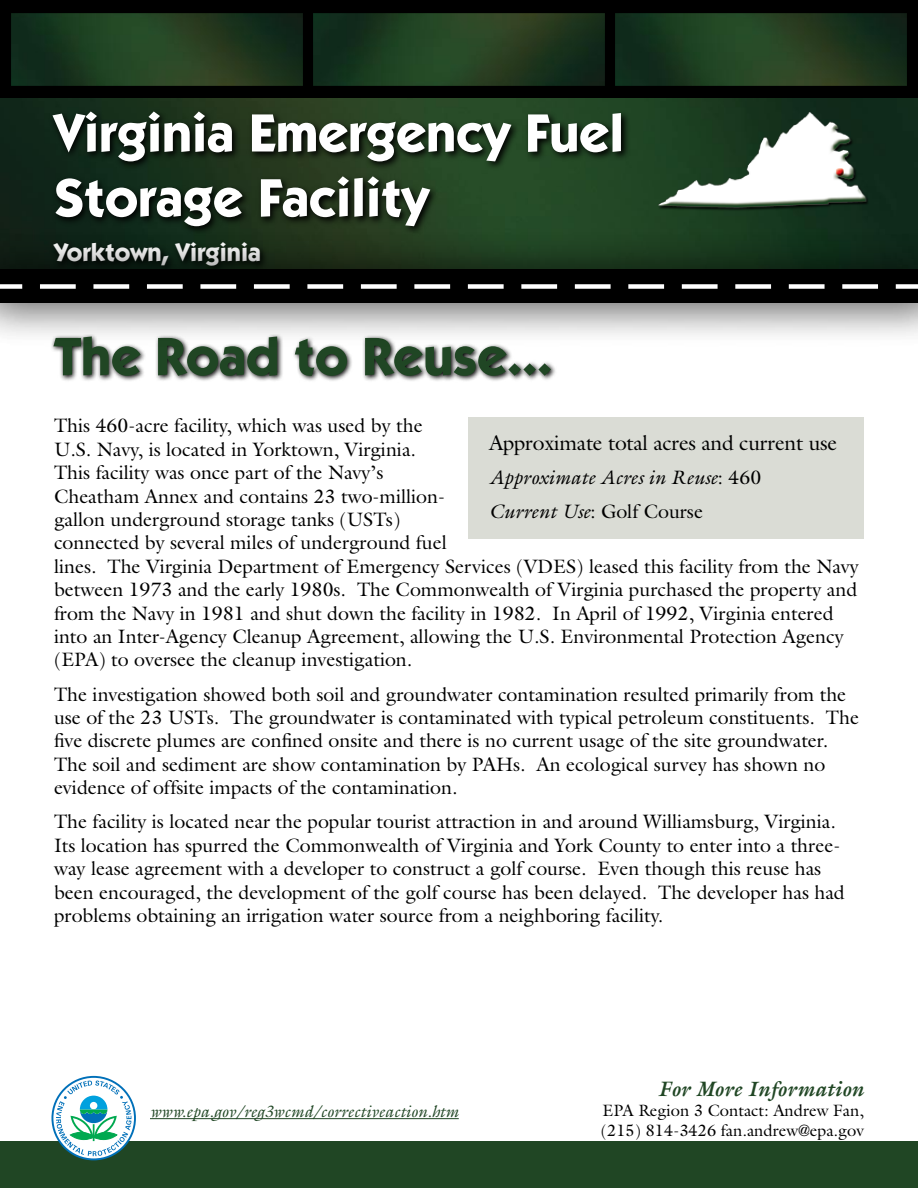
<style>
.page{position:relative;width:918px;height:1188px;background:#fff}
.page>*{position:absolute;margin:0;border:0;box-sizing:border-box;transform-origin:0 0}
.t1{font:700 54px/64.8px "Itc Kabel";color:#fff}
.t2{font:700 54px "Itc Kabel";color:#204624}
.t3{font:700 25.5px "Itc Kabel";color:#fff}
.t4{font:21px "Galliard";letter-spacing:-.01em;color:#000}
.t5{font:italic 700 21px "Galliard";color:#204624}
.t6{font:19.5px/23.4px "Galliard";color:#000}
.t7{font:italic 19.5px/33.9px "Galliard";color:#000}
.t8{font:16.5px/19.8px "Galliard";color:#000}
.t9{font:italic 16.5px "Galliard";color:#204624}
.s1{font-style:normal}
</style>
<div class="page">
<img style="left:0;top:98px;width:918px;height:125px">
<div style="left:0;top:1142px;width:918px;height:46px;background:#204624"></div>
<hr style="left:150px;top:1118px;width:309px;height:1px;background:#204624">
<div style="left:468px;top:417px;width:396px;height:122px;background:#dadcd5"></div>
<svg style="left:52px;top:1077px;width:83px;height:82px"></svg>
<div style="left:51px;top:1076px;width:85px;height:84px;border:2px solid #0070b9;border-radius:50%"></div>
<svg style="left:56px;top:1081px;width:75px;height:75px"></svg>
<svg style="left:60px;top:367px;width:496px;height:14px"></svg>
<svg style="left:49px;top:108px;width:605px;height:115px;background:#192f19"></svg>
<div style="left:0;top:0;width:918px;height:98px;background:#000"></div>
<img style="left:13px;top:15px;width:288px;height:69px">
<div style="left:10px;top:12px;width:294px;height:75px;border:2px solid #000"></div>
<img style="left:617px;top:15px;width:288px;height:69px">
<div style="left:614px;top:12px;width:294px;height:75px;border:2px solid #000"></div>
<img style="left:315px;top:15px;width:288px;height:69px">
<div style="left:312px;top:12px;width:294px;height:75px;border:2px solid #000"></div>
<div style="left:0;top:223px;width:918px;height:144px;background:#000;opacity:.75"></div>
<svg style="left:0;top:284px;width:918px;height:5px"></svg>
<img style="left:654px;top:50px;width:219px;height:218px">
<h1 class="t1" style="left:54px;top:100px;width:572px">Virginia Emergency Fuel<br>Storage Facility</h1>
<h2 class="t3" style="left:54px;top:237px;width:208px">Yorktown, Virginia</h2>
<h1 class="t2" style="left:54px;top:324px;width:500px">The Road to Reuse...</h1>
<p class="t6" style="left:54px;top:414px;width:806px">This 460-acre facility, which was used by the<br>U.S. Navy, is located in Yorktown, Virginia.<br>This facility was once part of the Navy’s<br>Cheatham Annex and contains 23 two-million-<br>gallon underground storage tanks (USTs)<br>connected by several miles of underground fuel<br>lines. The Virginia Department of Emergency Services (VDES) leased this facility from the Navy between 1973 and the early 1980s. The Commonwealth of Virginia purchased the property and from the Navy in 1981 and shut down the facility in 1982. In April of 1992, Virginia entered into an Inter-Agency Cleanup Agreement, allowing the U.S. Environmental Protection Agency (EPA) to oversee the cleanup investigation.</p>
<p class="t6" style="left:54px;top:682px;width:806px">The investigation showed both soil and groundwater contamination resulted primarily from the use of the 23 USTs. The groundwater is contaminated with typical petroleum constituents. The five discrete plumes are confined onsite and there is no current usage of the site groundwater.<br>The soil and sediment are show contamination by PAHs. An ecological survey has shown no evidence of offsite impacts of the contamination.</p>
<p class="t6" style="left:54px;top:810px;width:792px">The facility is located near the popular tourist attraction in and around Williamsburg, Virginia.<br>Its location has spurred the Commonwealth of Virginia and York County to enter into a three&shy;way lease agreement with a developer to construct a golf course. Even though this reuse has been encouraged, the development of the golf course has been delayed. The developer has had problems obtaining an irrigation water source from a neighboring facility.</p>
<p class="t4" style="left:489px;top:430px;width:350px">Approximate total acres and current use</p>
<p class="t7" style="left:489px;top:460px;width:274px">Approximate Acres in Reuse<span class="s1">: 460<br></span>Current Use<span class="s1">: Golf Course</span></p>
<p class="t9" style="left:150px;top:1101px;width:310px">www.epa.gov/reg3wcmd/correctiveaction.htm</p>
<p class="t5" style="left:658px;top:1076px;width:208px">For More Information</p>
<p class="t8" style="left:601px;top:1101px;width:265px">EPA Region 3 Contact: Andrew Fan, (215) 814-3426 fan.andrew@epa.gov</p>
</div>
